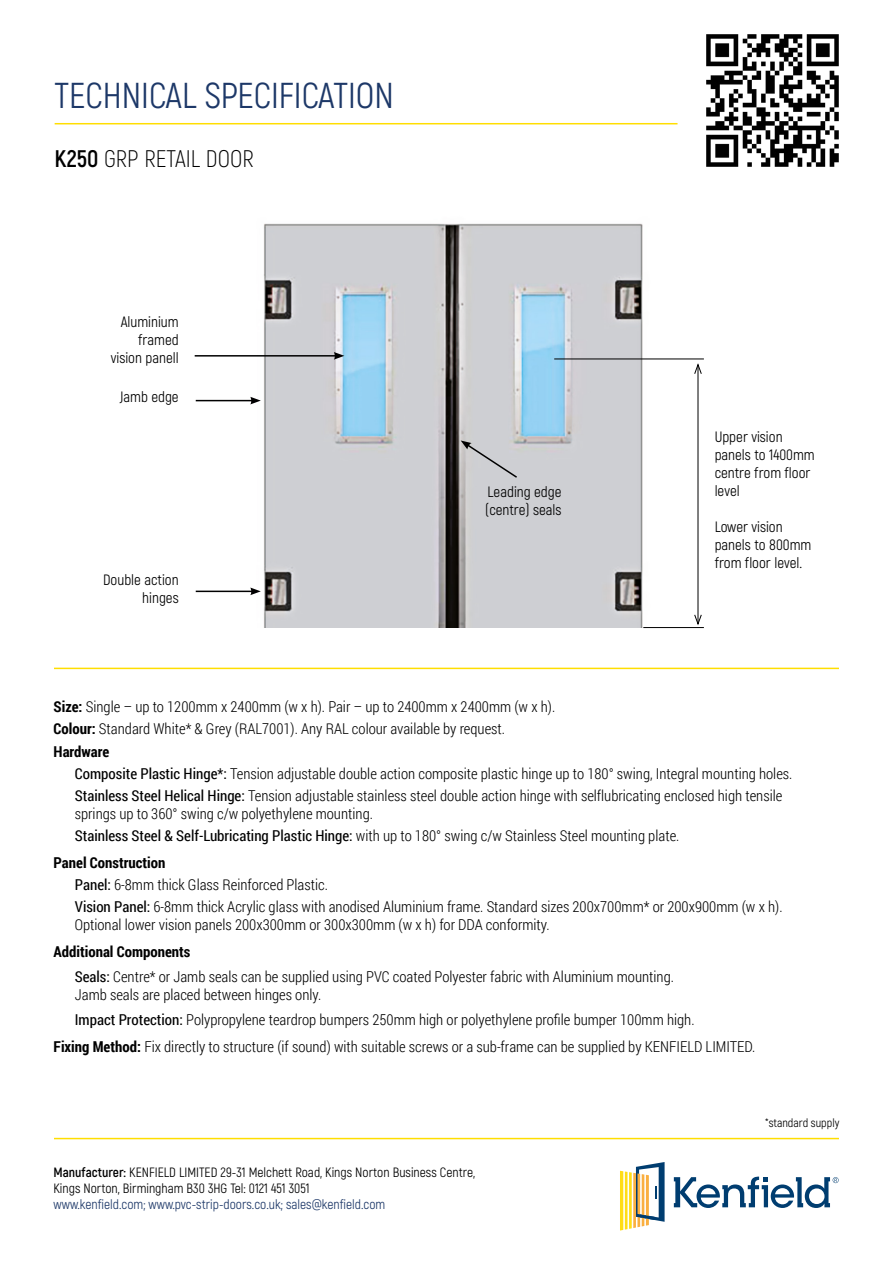
<style>
.page{position:relative;width:893px;height:1263px;background:#fff}
.page>*{position:absolute;margin:0;border:0;box-sizing:border-box;transform-origin:0 0}
.t1{font:36px "Akrobat";color:#1d3868}
.t2{font:300 24px "Akrobat";color:#000}
.t3{font:300 15px/18px "Roboto Condensed";color:#000}
.t4{font:15px/18px "Akrobat";color:#000;text-align:right}
.t5{font:700 15px "Roboto Condensed";color:#000}
.t6{font:13.5px "Akrobat";color:#000}
.t7{font:13.5px "Akrobat";color:#1d3868}
.t8{font:12px "Akrobat";color:#000}
.s1{font-weight:700}
.s2{font-weight:400}
</style>
<div class="page">
<img style="left:228px;top:223px;width:447px;height:405px">
<hr style="left:54px;top:1138px;width:785px;height:1px;background:#ffde00">
<hr style="left:54px;top:668px;width:785px;height:1px;background:#ffde00">
<hr style="left:55px;top:123px;width:622px;height:1px;background:#ffde00">
<svg style="left:620px;top:1162px;width:45px;height:68px"></svg>
<svg style="left:674px;top:1176px;width:165px;height:32px"></svg>
<img style="left:706px;top:34px;width:133px;height:133px">
<svg style="left:461px;top:440px;width:58px;height:39px"></svg>
<hr style="left:195px;top:355px;width:141px;height:2px;background:#000">
<svg style="left:334px;top:352px;width:10px;height:8px"></svg>
<hr style="left:196px;top:400px;width:57px;height:1px;background:#000">
<svg style="left:250px;top:397px;width:11px;height:7px"></svg>
<hr style="left:196px;top:591px;width:57px;height:1px;background:#000">
<svg style="left:250px;top:587px;width:11px;height:8px"></svg>
<hr style="left:698px;top:365px;width:1px;height:259px;background:#000">
<svg style="left:694px;top:363px;width:8px;height:12px"></svg>
<svg style="left:694px;top:614px;width:8px;height:11px"></svg>
<hr style="left:554px;top:359px;width:150px;height:1px;background:#000">
<hr style="left:643px;top:627px;width:61px;height:1px;background:#000">
<p class="t1" style="left:55px;top:74px;width:341px">TECHNICAL SPECIFICATION</p>
<p class="t2" style="left:55px;top:144px;width:201px"><span class="s1">K250</span> GRP RETAIL DOOR</p>
<p class="t4" style="left:121px;top:313px;width:60px">Aluminium framed</p>
<p class="t4" style="left:111px;top:349px;width:69px">vision panell</p>
<p class="t4" style="left:120px;top:388px;width:60px">Jamb edge</p>
<p class="t4" style="left:103px;top:571px;width:77px">Double action hinges</p>
<p class="t4" style="left:488px;top:483px;width:75px">Leading edge</p>
<p class="t4" style="left:485px;top:501px;width:78px">(centre) seals</p>
<p class="t4" style="left:715px;top:428px;width:69px">Upper vision</p>
<p class="t4" style="left:715px;top:446px;width:102px">panels to 1400mm</p>
<p class="t4" style="left:715px;top:464px;width:97px">centre from floor</p>
<p class="t4" style="left:715px;top:482px;width:27px">level</p>
<p class="t4" style="left:715px;top:518px;width:70px">Lower vision</p>
<p class="t4" style="left:715px;top:536px;width:98px">panels to 800mm</p>
<p class="t4" style="left:715px;top:554px;width:89px">from floor level.</p>
<p class="t3" style="left:54px;top:697px;width:503px"><span class="s1">Size:</span> Single – up to 1200mm x 2400mm (w x h). Pair – up to 2400mm x 2400mm (w x h).</p>
<p class="t3" style="left:54px;top:719px;width:453px"><span class="s1">Colour:</span> Standard White* &amp; Grey (RAL7001). Any RAL colour available by request.</p>
<p class="t5" style="left:54px;top:741px;width:57px">Hardware</p>
<p class="t3" style="left:75px;top:764px;width:719px"><span class="s2">Composite Plastic Hinge*:</span> Tension adjustable double action composite plastic hinge up to 180° swing, Integral mounting holes.</p>
<p class="t3" style="left:75px;top:786px;width:709px"><span class="s2">Stainless Steel Helical Hinge:</span> Tension adjustable stainless steel double action hinge with selflubricating enclosed high tensile springs up to 360° swing c/w polyethylene mounting.</p>
<p class="t3" style="left:75px;top:826px;width:606px"><span class="s2">Stainless Steel &amp; Self-Lubricating Plastic Hinge:</span> with up to 180° swing c/w Stainless Steel mounting plate.</p>
<p class="t5" style="left:54px;top:852px;width:113px">Panel Construction</p>
<p class="t3" style="left:75px;top:875px;width:255px"><span class="s2">Panel:</span> 6-8mm thick Glass Reinforced Plastic.</p>
<p class="t3" style="left:75px;top:897px;width:709px"><span class="s2">Vision Panel:</span> 6-8mm thick Acrylic glass with anodised Aluminium frame. Standard sizes 200x700mm* or 200x900mm (w x h).<br>Optional lower vision panels 200x300mm or 300x300mm (w x h) for DDA conformity.</p>
<p class="t5" style="left:54px;top:941px;width:138px">Additional Components</p>
<p class="t3" style="left:75px;top:967px;width:601px"><span class="s2">Seals:</span> Centre* or Jamb seals can be supplied using PVC coated Polyester fabric with Aluminium mounting.<br>Jamb seals are placed between hinges only.</p>
<p class="t3" style="left:75px;top:1010px;width:621px"><span class="s2">Impact Protection:</span> Polypropylene teardrop bumpers 250mm high or polyethylene profile bumper 100mm high.</p>
<p class="t3" style="left:54px;top:1037px;width:703px"><span class="s1">Fixing Method:</span> Fix directly to structure (if sound) with suitable screws or a sub-frame can be supplied by KENFIELD LIMITED.</p>
<p class="t6" style="left:54px;top:1164px;width:423px"><span class="s1">Manufacturer:</span> KENFIELD LIMITED 29-31 Melchett Road, Kings Norton Business Centre,</p>
<p class="t6" style="left:54px;top:1180px;width:258px">Kings Norton, Birmingham B30 3HG Tel: 0121 451 3051</p>
<p class="t7" style="left:54px;top:1196px;width:333px">www.kenfield.com; www.pvc-strip-doors.co.uk; sales@kenfield.com</p>
<p class="t8" style="left:765px;top:1115px;width:76px">*standard supply</p>
</div>
